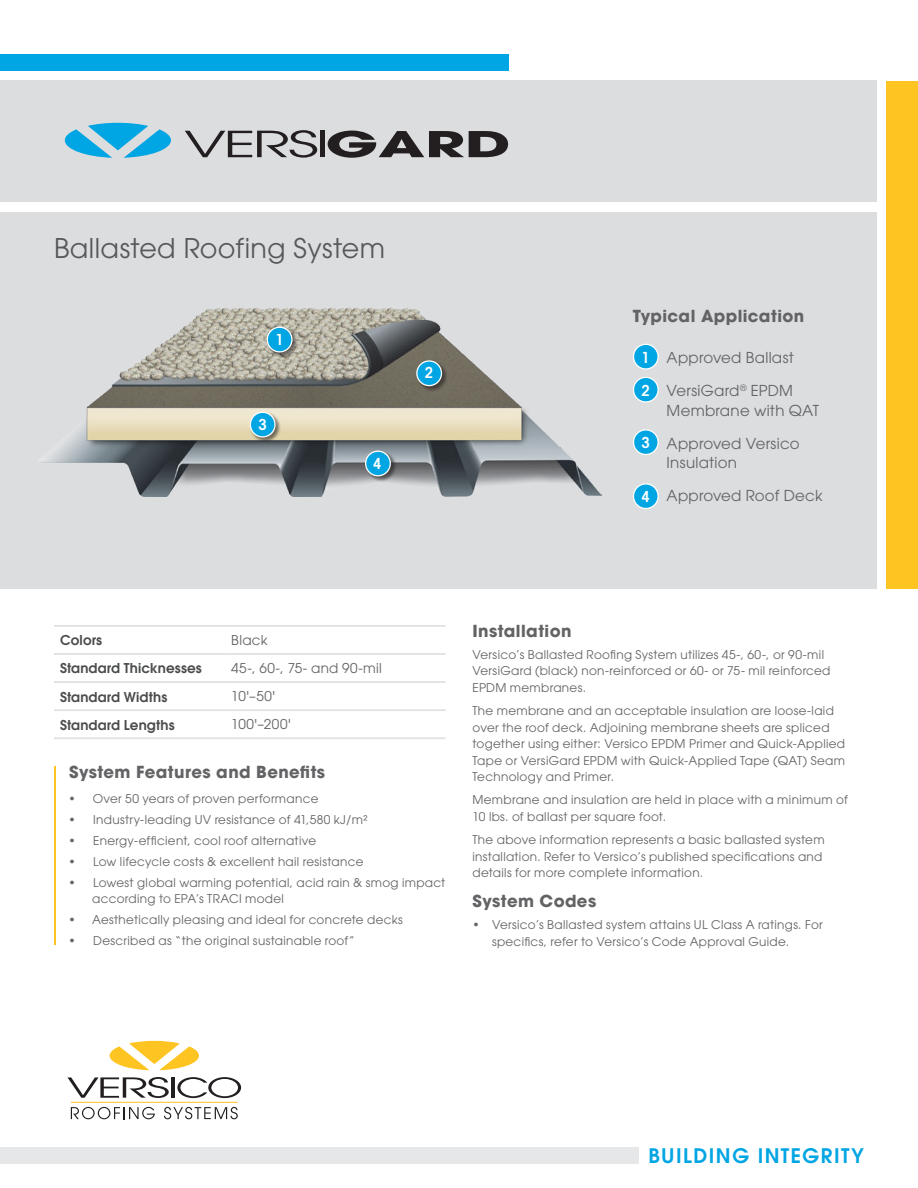
<style>
.page{position:relative;width:918px;height:1188px;background:#fff}
.page>*{position:absolute;margin:0;border:0;box-sizing:border-box;transform-origin:0 0}
.t1{font:700 35.4px "Avant Garde";color:#231f20;scale:1.74 1}
.t2{font:27px "Avant Garde";letter-spacing:.015em;color:#57585a}
.t3{font:600 19.95px "Avant Garde";letter-spacing:.075em;color:#00a5e3}
.Body_Copy{font:700 16.5px "Avant Garde";letter-spacing:.025em;color:#636366}
.t4{font:600 condensed 15.3px "Avant Garde";color:#fff}
.Body_Copy-2{font:15px/19.5px "Avant Garde";letter-spacing:.015em;color:#636366}
.t5{font:600 13.5px "Avant Garde";letter-spacing:.01em;color:#4b4c4d}
.t6{font:13.5px "Avant Garde";letter-spacing:.02em;color:#636366}
.Body_Copy-3{font:12px/16.5px "Avant Garde";letter-spacing:.025em;color:#636366}
</style>
<div class="page">
<div style="left:0;top:212px;width:877px;height:377px;background:#dcdddf"></div>
<img style="left:41px;top:307px;width:560px;height:189px">
<div style="left:0;top:54px;width:509px;height:17px;background:#00a5e3"></div>
<div style="left:0;top:80px;width:877px;height:122px;background:#dcdddf"></div>
<div style="left:886px;top:82px;width:32px;height:507px;background:#fec422"></div>
<svg style="left:71px;top:1107px;width:84px;height:12px"></svg>
<svg style="left:164px;top:1107px;width:74px;height:12px"></svg>
<svg style="left:177px;top:1077px;width:64px;height:21px"></svg>
<hr style="left:171px;top:1077px;width:4px;height:21px;background:#231f20">
<svg style="left:68px;top:1077px;width:101px;height:21px"></svg>
<hr style="left:71px;top:1102px;width:166px;height:1px;background:#fec422">
<svg style="left:110px;top:1041px;width:89px;height:29px"></svg>
<div style="left:634px;top:344px;width:24px;height:25px;background:#00a5e3;border-radius:50%"></div>
<div style="left:633px;top:344px;width:26px;height:26px;border:1px solid #fff;border-radius:50%"></div>
<div style="left:634px;top:377px;width:24px;height:25px;background:#00a5e3;border-radius:50%"></div>
<div style="left:633px;top:377px;width:26px;height:26px;border:1px solid #fff;border-radius:50%"></div>
<div style="left:634px;top:430px;width:24px;height:24px;background:#00a5e3;border-radius:50%"></div>
<div style="left:633px;top:429px;width:26px;height:26px;border:1px solid #fff;border-radius:50%"></div>
<div style="left:634px;top:484px;width:24px;height:25px;background:#00a5e3;border-radius:50%"></div>
<div style="left:633px;top:483px;width:26px;height:26px;border:1px solid #fff;border-radius:50%"></div>
<hr style="left:54px;top:766px;width:2px;height:179px;background:#fec422">
<hr style="left:54px;top:625px;width:171px;height:2px;background:#e1e2e4">
<hr style="left:225px;top:625px;width:221px;height:2px;background:#e1e2e4">
<hr style="left:54px;top:653px;width:171px;height:2px;background:#e1e2e4">
<hr style="left:225px;top:653px;width:221px;height:2px;background:#e1e2e4">
<hr style="left:54px;top:681px;width:171px;height:2px;background:#e1e2e4">
<hr style="left:225px;top:681px;width:221px;height:2px;background:#e1e2e4">
<hr style="left:54px;top:709px;width:171px;height:2px;background:#e1e2e4">
<hr style="left:225px;top:709px;width:221px;height:2px;background:#e1e2e4">
<hr style="left:54px;top:737px;width:171px;height:2px;background:#e1e2e4">
<hr style="left:225px;top:737px;width:221px;height:2px;background:#e1e2e4">
<div style="left:0;top:1147px;width:638px;height:17px;background:#e6e7e9"></div>
<hr style="left:321px;top:131px;width:4px;height:26px;background:#231f20">
<svg style="left:185px;top:130px;width:132px;height:28px"></svg>
<svg style="left:65px;top:123px;width:106px;height:35px"></svg>
<div style="left:267px;top:327px;width:31px;height:31px;background:#231f20;opacity:.59"></div>
<div style="left:267px;top:327px;width:25px;height:25px;background:#00a5e3;border-radius:50%"></div>
<div style="left:267px;top:327px;width:26px;height:26px;border:1px solid #fff;border-radius:50%"></div>
<div style="left:416px;top:360px;width:32px;height:32px;background:#231f20;opacity:.59"></div>
<div style="left:417px;top:361px;width:24px;height:25px;background:#00a5e3;border-radius:50%"></div>
<div style="left:416px;top:360px;width:26px;height:26px;border:1px solid #fff;border-radius:50%"></div>
<div style="left:250px;top:412px;width:31px;height:31px;background:#231f20;opacity:.59"></div>
<div style="left:250px;top:412px;width:25px;height:25px;background:#00a5e3;border-radius:50%"></div>
<div style="left:250px;top:412px;width:26px;height:26px;border:1px solid #fff;border-radius:50%"></div>
<div style="left:365px;top:450px;width:32px;height:32px;background:#231f20;opacity:.59"></div>
<div style="left:366px;top:451px;width:24px;height:25px;background:#00a5e3;border-radius:50%"></div>
<div style="left:365px;top:451px;width:26px;height:25px;border:1px solid #fff;border-radius:50%"></div>
<p class="t1" style="left:325px;top:121px;width:108px">GARD</p>
<p class="t2" style="left:54px;top:232px;width:333px">Ballasted Roofing System</p>
<p class="t4" style="left:275px;top:331px;width:10px">1</p>
<p class="t4" style="left:259px;top:416px;width:10px">3</p>
<p class="t4" style="left:373px;top:454px;width:10px">4</p>
<p class="t4" style="left:425px;top:363px;width:10px">2</p>
<p class="Body_Copy" style="left:633px;top:305px;width:173px">Typical Application</p>
<p class="Body_Copy-2" style="left:667px;top:348px;width:129px">Approved Ballast</p>
<p class="Body_Copy-2" style="left:667px;top:381px;width:154px">VersiGard<sup>®</sup> EPDM<br>Membrane with QAT</p>
<p class="Body_Copy-2" style="left:667px;top:433px;width:135px">Approved Versico<br>Insulation</p>
<p class="Body_Copy-2" style="left:667px;top:486px;width:157px">Approved Roof Deck</p>
<p class="t4" style="left:642px;top:348px;width:10px">1</p>
<p class="t4" style="left:642px;top:381px;width:10px">2</p>
<p class="t4" style="left:642px;top:433px;width:10px">3</p>
<p class="t4" style="left:642px;top:487px;width:10px">4</p>
<p class="t5" style="left:60px;top:632px;width:44px">Colors</p>
<p class="t6" style="left:231px;top:632px;width:38px">Black</p>
<p class="t5" style="left:60px;top:660px;width:143px">Standard Thicknesses</p>
<p class="t6" style="left:231px;top:660px;width:152px">45-, 60-, 75- and 90-mil</p>
<p class="t5" style="left:60px;top:688px;width:109px">Standard Widths</p>
<p class="t6" style="left:231px;top:688px;width:45px">10'–50'</p>
<p class="t5" style="left:60px;top:716px;width:116px">Standard Lengths</p>
<p class="t6" style="left:231px;top:717px;width:61px">100'–200'</p>
<p class="Body_Copy" style="left:69px;top:762px;width:258px">System Features and Benefits</p>
<p class="Body_Copy-3" style="left:69px;top:791px;width:251px">• Over 50 years of proven performance</p>
<p class="Body_Copy-3" style="left:69px;top:811px;width:300px">• Industry-leading UV resistance of 41,580 kJ/m²</p>
<p class="Body_Copy-3" style="left:69px;top:832px;width:249px">• Energy-efficient, cool roof alternative</p>
<p class="Body_Copy-3" style="left:69px;top:853px;width:296px">• Low lifecycle costs &amp; excellent hail resistance</p>
<p class="Body_Copy-3" style="left:92px;top:874px;width:355px;text-indent:-24px">• Lowest global warming potential, acid rain &amp; smog impact according to EPA’s TRACI model</p>
<p class="Body_Copy-3" style="left:69px;top:911px;width:336px">• Aesthetically pleasing and ideal for concrete decks</p>
<p class="Body_Copy-3" style="left:69px;top:932px;width:288px">• Described as “the original sustainable roof”</p>
<p class="Body_Copy" style="left:472px;top:620px;width:101px">Installation</p>
<p class="Body_Copy-3" style="left:472px;top:646px;width:360px">Versico’s Ballasted Roofing System utilizes 45-, 60-, or 90-mil<br>VersiGard (black) non-reinforced or 60- or 75- mil reinforced<br>EPDM membranes.</p>
<p class="Body_Copy-3" style="left:472px;top:702px;width:374px">The membrane and an acceptable insulation are loose-laid over the roof deck. Adjoining membrane sheets are spliced together using either: Versico EPDM Primer and Quick-Applied Tape or VersiGard EPDM with Quick-Applied Tape (QAT) Seam Technology and Primer.</p>
<p class="Body_Copy-3" style="left:472px;top:792px;width:377px">Membrane and insulation are held in place with a minimum of<br>10 lbs. of ballast per square foot.</p>
<p class="Body_Copy-3" style="left:472px;top:831px;width:354px">The above information represents a basic ballasted system installation. Refer to Versico’s published specifications and details for more complete information.</p>
<p class="Body_Copy" style="left:472px;top:890px;width:125px">System Codes</p>
<p class="Body_Copy-3" style="left:492px;top:917px;width:332px;text-indent:-20px">• Versico’s Ballasted system attains UL Class A ratings. For specifics, refer to Versico’s Code Approval Guide.</p>
<p class="t3" style="left:648px;top:1142px;width:217px">BUILDING INTEGRITY</p>
</div>
